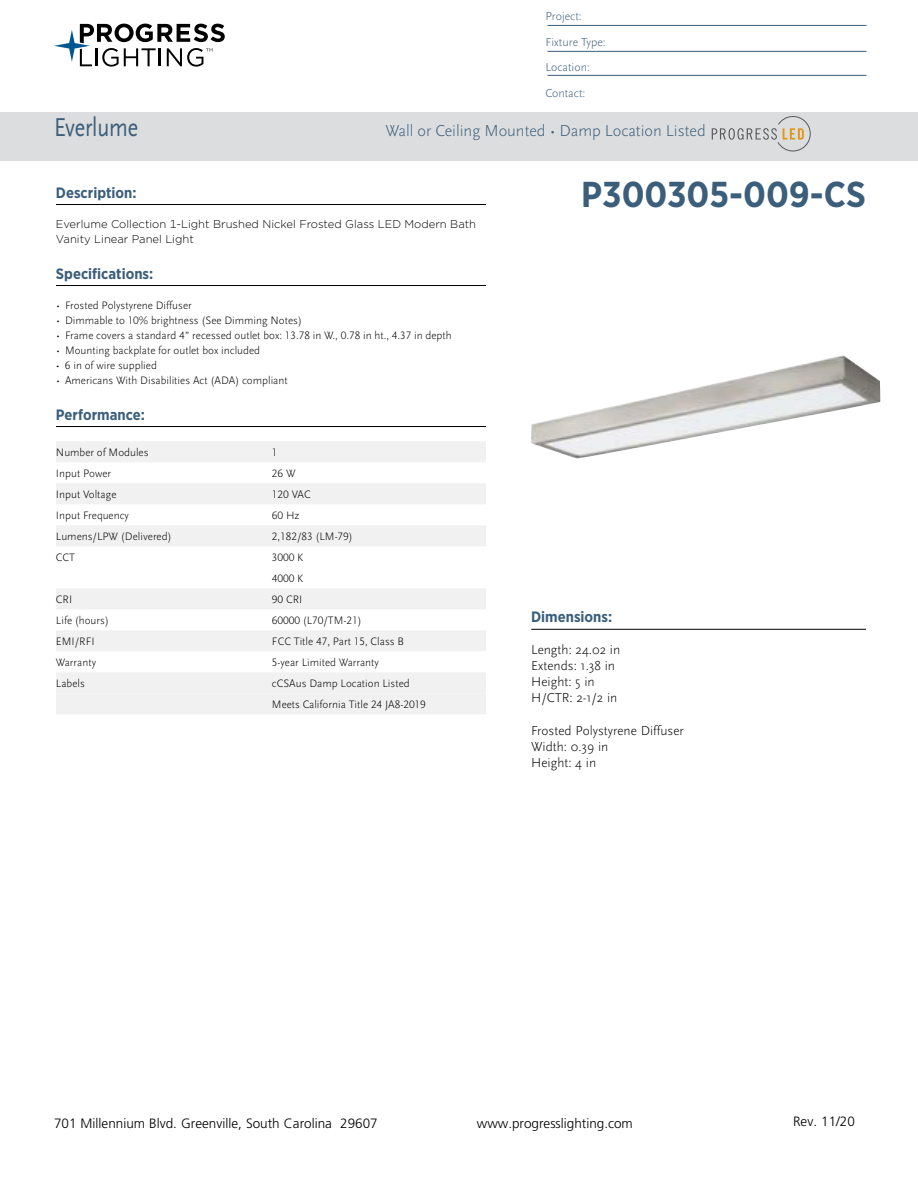
<style>
.page{position:relative;width:918px;height:1188px;background:#fff}
.page>*{position:absolute;margin:0;border:0;box-sizing:border-box;transform-origin:0 0}
.t1{font:700 36px "Gotham Narrow";color:#3b5e7b}
.t2{font:27px "Scala Sans Pro";letter-spacing:-.01em;color:#3b5e7b;scale:.82 1}
.t3{font:300 16.5px "Scala Sans Pro";color:#3b5e7b}
.t4{font:700 15px "Gotham Narrow";color:#3b5e7b}
.t5{font:300 13.5px/16.2px "Scala Sans Pro";color:#000}
.t6{font:300 13.5px "Frutiger LT Std";color:#000}
.t7{font:300 12px/25.5px "Scala Sans Pro";color:#3b5e7b}
.t8{font:300 11.25px/21px "Scala Sans Pro";color:#000}
.t9{font:300 11.25px/15px "Gotham";color:#000}
</style>
<div class="page">
<svg style="left:54px;top:24px;width:171px;height:43px"></svg>
<img style="left:531px;top:355px;width:349px;height:104px">
<hr style="left:56px;top:204px;width:430px;height:1px;background:#000">
<hr style="left:56px;top:285px;width:430px;height:1px;background:#000">
<hr style="left:56px;top:426px;width:430px;height:1px;background:#000">
<div style="left:56px;top:441px;width:430px;height:21px;background:#f1f1f2"></div>
<div style="left:56px;top:483px;width:430px;height:21px;background:#f1f1f2"></div>
<div style="left:56px;top:525px;width:430px;height:21px;background:#f1f1f2"></div>
<div style="left:56px;top:588px;width:430px;height:21px;background:#f1f1f2"></div>
<div style="left:56px;top:630px;width:430px;height:21px;background:#f1f1f2"></div>
<div style="left:56px;top:672px;width:430px;height:21px;background:#f1f1f2"></div>
<div style="left:56px;top:693px;width:430px;height:21px;background:#f1f1f2"></div>
<hr style="left:531px;top:629px;width:335px;height:1px;background:#000">
<div style="left:0;top:112px;width:918px;height:48px;background:#dcddde"></div>
<svg style="left:712px;top:116px;width:98px;height:35px"></svg>
<hr style="left:548px;top:25px;width:318px;height:1px;background:#3b5e7b">
<hr style="left:548px;top:51px;width:318px;height:1px;background:#3b5e7b">
<hr style="left:548px;top:75px;width:318px;height:1px;background:#3b5e7b">
<p class="t7" style="left:545px;top:4px;width:62px">Project:<br>Fixture Type:<br>Location:<br>Contact:</p>
<h2 class="t2" style="left:54px;top:112px;width:104px">Everlume</h2>
<h3 class="t3" style="left:386px;top:122px;width:322px">Wall or Ceiling Mounted • Damp Location Listed</h3>
<h3 class="t4" style="left:56px;top:183px;width:82px">Description:</h3>
<p class="t9" style="left:56px;top:216px;width:422px">Everlume Collection 1-Light Brushed Nickel Frosted Glass LED Modern Bath<br>Vanity Linear Panel Light</p>
<h3 class="t4" style="left:56px;top:264px;width:99px">Specifications:</h3>
<p class="t8" style="left:56px;top:294px;width:137px">• Frosted Polystyrene Diffuser</p>
<p class="t8" style="left:56px;top:309px;width:247px">• Dimmable to 10% brightness (See Dimming Notes)</p>
<p class="t8" style="left:56px;top:324px;width:397px">• Frame covers a standard 4” recessed outlet box: 13.78 in W., 0.78 in ht., 4.37 in depth</p>
<p class="t8" style="left:56px;top:339px;width:206px">• Mounting backplate for outlet box included</p>
<p class="t8" style="left:56px;top:354px;width:102px">• 6 in of wire supplied</p>
<p class="t8" style="left:56px;top:369px;width:233px">• Americans With Disabilities Act (ADA) compliant</p>
<h3 class="t4" style="left:56px;top:405px;width:90px">Performance:</h3>
<p class="t8" style="left:56px;top:441px;width:94px">Number of Modules</p>
<p class="t8" style="left:272px;top:441px;width:7px">1</p>
<p class="t8" style="left:56px;top:462px;width:57px">Input Power</p>
<p class="t8" style="left:272px;top:462px;width:25px">26 W</p>
<p class="t8" style="left:56px;top:483px;width:62px">Input Voltage</p>
<p class="t8" style="left:272px;top:483px;width:40px">120 VAC</p>
<p class="t8" style="left:56px;top:504px;width:74px">Input Frequency</p>
<p class="t8" style="left:272px;top:504px;width:29px">60 Hz</p>
<p class="t8" style="left:56px;top:525px;width:117px">Lumens/LPW (Delivered)</p>
<p class="t8" style="left:272px;top:525px;width:82px">2,182/83 (LM-79)</p>
<p class="t8" style="left:56px;top:547px;width:21px">CCT</p>
<p class="t8" style="left:272px;top:547px;width:33px">3000 K<br>4000 K</p>
<p class="t8" style="left:56px;top:589px;width:18px">CRI</p>
<p class="t8" style="left:272px;top:589px;width:32px">90 CRI</p>
<p class="t8" style="left:56px;top:610px;width:54px">Life (hours)</p>
<p class="t8" style="left:272px;top:610px;width:91px">60000 (L70/TM-21)</p>
<p class="t8" style="left:56px;top:631px;width:40px">EMI/RFI</p>
<p class="t8" style="left:272px;top:631px;width:134px">FCC Title 47, Part 15, Class B</p>
<p class="t8" style="left:56px;top:652px;width:42px">Warranty</p>
<p class="t8" style="left:272px;top:652px;width:109px">5-year Limited Warranty</p>
<p class="t8" style="left:56px;top:673px;width:30px">Labels</p>
<p class="t8" style="left:272px;top:673px;width:155px">cCSAus Damp Location Listed<br>Meets California Title 24 JA8-2019</p>
<h1 class="t1" style="left:581px;top:171px;width:286px">P300305-009-CS</h1>
<h3 class="t4" style="left:531px;top:607px;width:83px">Dimensions:</h3>
<p class="t5" style="left:531px;top:641px;width:91px">Length: 24.02 in<br>Extends: 1.38 in<br>Height: 5 in<br>H/CTR: 2-1/2 in</p>
<p class="t5" style="left:531px;top:722px;width:154px">Frosted Polystyrene Diffuser<br>Width: 0.39 in<br>Height: 4 in</p>
<p class="t6" style="left:54px;top:1115px;width:325px">701 Millennium Blvd. Greenville, South Carolina 29607</p>
<p class="t6" style="left:477px;top:1115px;width:158px">www.progresslighting.com</p>
<p class="t6" style="left:793px;top:1114px;width:63px">Rev. 11/20</p>
</div>
